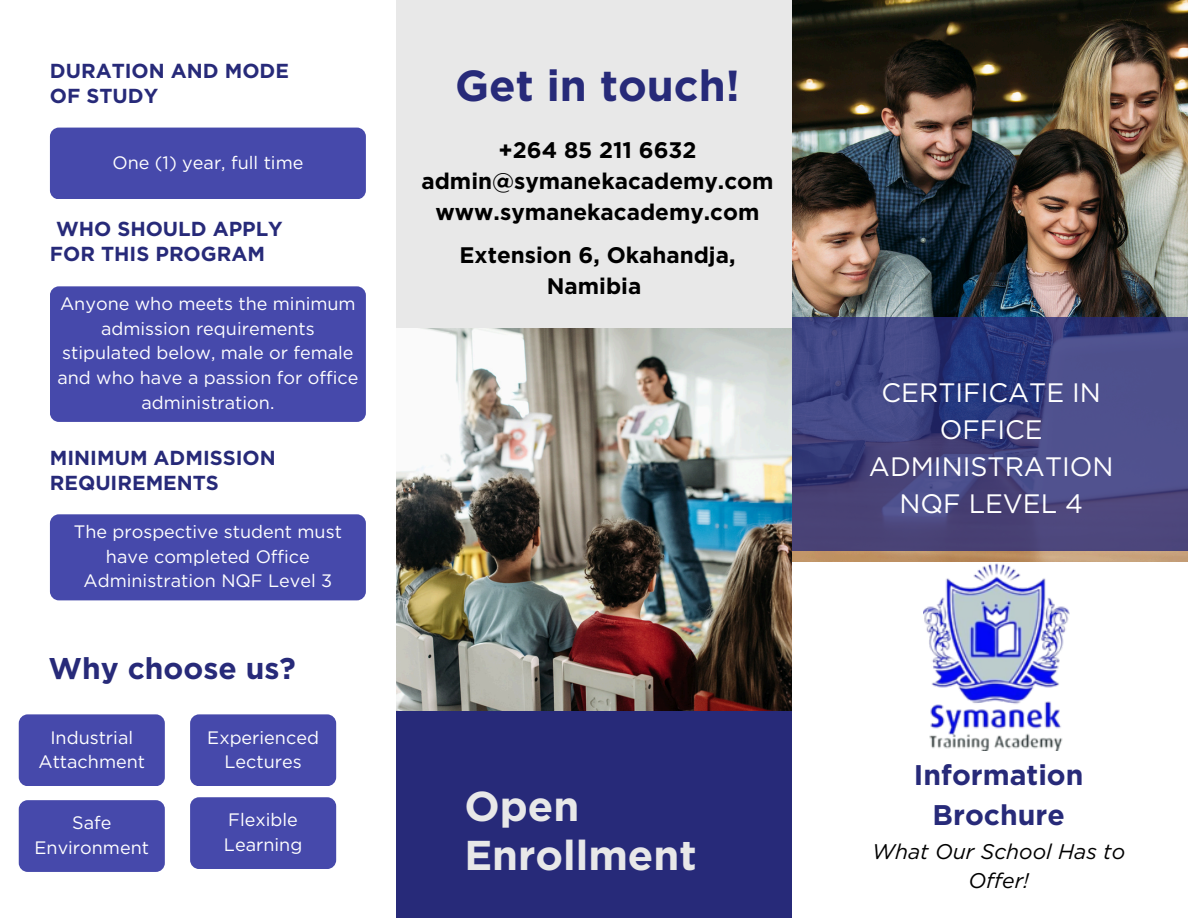
<style>
.page{position:relative;width:1188px;height:918px;background:#fff}
.page>*{position:absolute;margin:0;border:0;box-sizing:border-box;transform-origin:0 0}
.t1{font:700 43.35px "Gotham";color:#272a79}
.t2{font:700 41.7px/48.6px "Gotham";color:#e8e8e8}
.t3{font:700 30px "Gotham";color:#272a79}
.t4{font:700 28.35px/39.3px "Gotham";color:#272a79;text-align:center}
.t5{font:26.7px/37.2px "Gotham";color:#fff;text-align:center}
.t6{font:700 22.5px/30.3px "Gotham";color:#000;text-align:center}
.t7{font:italic 21.15px/29.2px "Gotham";color:#000;text-align:center}
.t8{font:700 20.25px/24.8px "Gotham";color:#272a79}
.t9{font:18px/24.8px "Gotham";color:#fff;text-align:center}
</style>
<div class="page">
<div style="left:396px;top:0;width:396px;height:482px;background:#e8e8e8"></div>
<img style="left:792px;top:0;width:396px;height:561px">
<div style="left:396px;top:469px;width:396px;height:449px;background:#272a79"></div>
<svg style="left:792px;top:317px;width:396px;height:234px;background:#424480"></svg>
<img style="left:396px;top:328px;width:396px;height:383px">
<img style="left:924px;top:561px;width:146px;height:189px">
<div style="left:50px;top:128px;width:316px;height:71px;background:#4649ab;border-radius:9px"></div>
<div style="left:50px;top:286px;width:316px;height:136px;background:#4649ab;border-radius:9px"></div>
<div style="left:50px;top:514px;width:316px;height:86px;background:#4649ab;border-radius:9px"></div>
<div style="left:19px;top:714px;width:146px;height:72px;background:#4649ab;border-radius:9px"></div>
<div style="left:190px;top:714px;width:146px;height:72px;background:#4649ab;border-radius:9px"></div>
<div style="left:19px;top:800px;width:146px;height:72px;background:#4649ab;border-radius:9px"></div>
<div style="left:190px;top:797px;width:146px;height:72px;background:#4649ab;border-radius:9px"></div>
<p class="t8" style="left:50px;top:59px;width:241px">DURATION AND MODE<br>OF STUDY</p>
<h1 class="t9" style="left:112px;top:150px;width:193px">One (1) year, full time</h1>
<h5 class="t8" style="left:50px;top:216px;width:234px;text-indent:6px">WHO SHOULD APPLY<br>FOR THIS PROGRAM</h5>
<h5 class="t9" style="left:57px;top:291px;width:303px">Anyone who meets the minimum admission requirements stipulated below, male or female and who have a passion for office administration.</h5>
<h5 class="t8" style="left:50px;top:446px;width:227px">MINIMUM ADMISSION<br>REQUIREMENTS</h5>
<h5 class="t9" style="left:74px;top:519px;width:270px">The prospective student must have completed Office<br>Administration NQF Level 3</h5>
<h1 class="t3" style="left:48px;top:650px;width:249px">Why choose us?</h1>
<h3 class="t9" style="left:38px;top:725px;width:108px">Industrial<br>Attachment</h3>
<p class="t9" style="left:207px;top:725px;width:113px">Experienced<br>Lectures</p>
<h2 class="t9" style="left:35px;top:811px;width:116px">Safe<br>Environment</h2>
<h6 class="t9" style="left:224px;top:808px;width:80px;text-align:left">Flexible<br>Learning</h6>
<p class="t1" style="left:455px;top:60px;width:286px">Get in touch!</p>
<h2 class="t6" style="left:498px;top:135px;width:200px">+264 85 211 6632</h2>
<p class="t6" style="left:421px;top:166px;width:354px">admin@symanekacademy.com</p>
<p class="t6" style="left:436px;top:196px;width:325px">www.symanekacademy.com</p>
<p class="t6" style="left:460px;top:240px;width:277px">Extension 6, Okahandja,<br>Namibia</p>
<p class="t2" style="left:464px;top:782px;width:234px">Open<br>Enrollment</p>
<p class="t5" style="left:869px;top:373px;width:246px">CERTIFICATE IN<br>OFFICE<br>ADMINISTRATION<br>NQF LEVEL 4</p>
<h4 class="t4" style="left:914px;top:756px;width:171px">Information<br>Brochure</h4>
<h4 class="t7" style="left:872px;top:837px;width:255px">What Our School Has to<br>Offer!</h4>
</div>
